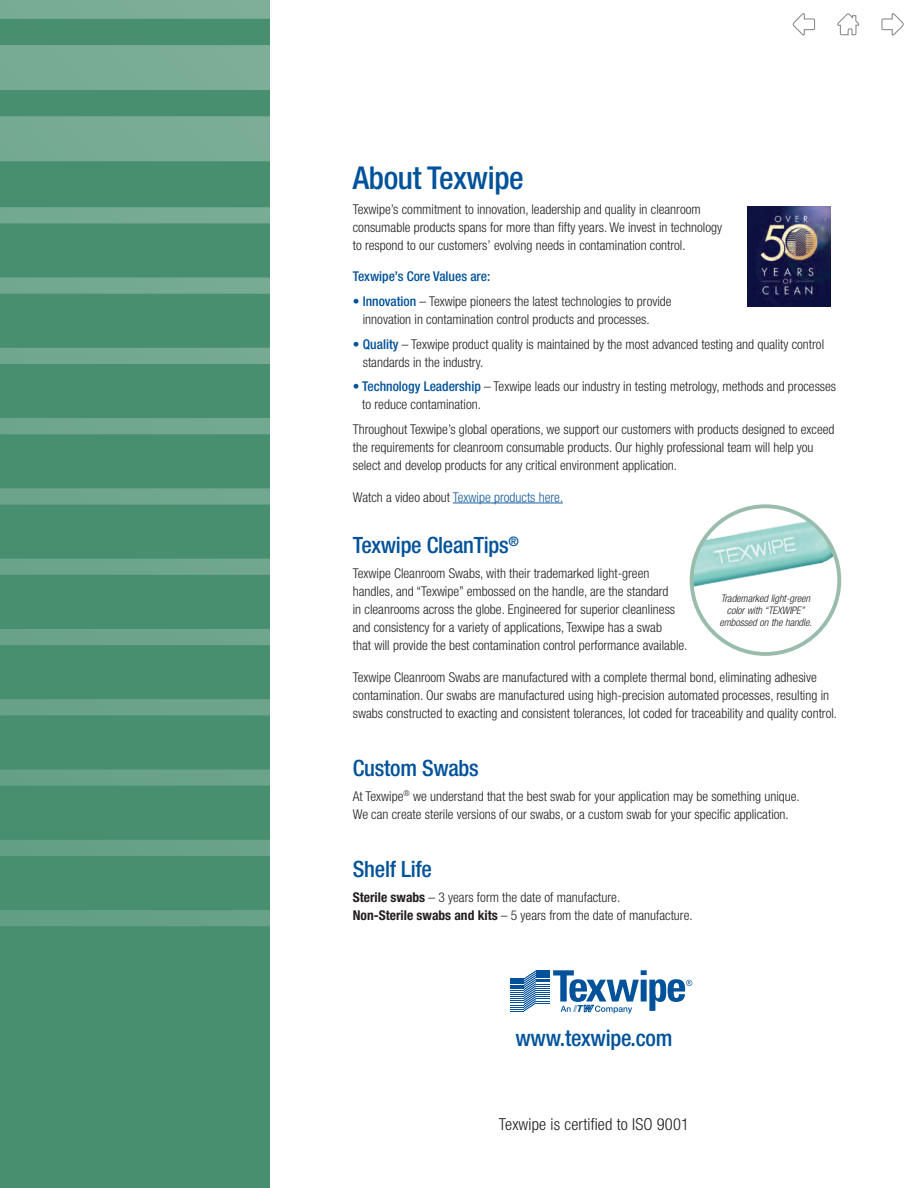
<style>
.page{position:relative;width:918px;height:1188px;background:#fff}
.page>*{position:absolute;margin:0;border:0;box-sizing:border-box;transform-origin:0 0}
.t1{font:500 condensed 31.5px "Helvetica Neue";letter-spacing:-.01em;color:#01529a}
.t2{font:500 condensed 22.5px "Helvetica Neue";letter-spacing:-.01em;color:#01529a}
.t3{font:300 condensed 16.5px "Helvetica Neue";letter-spacing:.01em;color:#231f20}
.t4{font:300 condensed 13.5px/18px "Helvetica Neue";color:#231f20}
.t5{font:300 condensed 13.5px "Helvetica Neue";color:#175d9e}
.t6{font:500 condensed 13.5px "Helvetica Neue";color:#01529a}
.t7{font:italic 300 condensed 10.35px/12px "Helvetica Neue";letter-spacing:-.005em;color:#231f20;text-align:center}
.s1{font-weight:500;color:#01529a}
.s2{color:#231f20}
.s3{font-weight:700}
</style>
<div class="page">
<svg style="left:0;top:0;width:270px;height:1188px;background:#529477"></svg>
<svg style="left:510px;top:970px;width:182px;height:44px"></svg>
<hr style="left:453px;top:503px;width:110px;height:1px;background:#175d9e">
<img style="left:748px;top:207px;width:82px;height:100px">
<svg style="left:792px;top:13px;width:23px;height:22px"></svg>
<svg style="left:837px;top:13px;width:23px;height:23px"></svg>
<svg style="left:881px;top:13px;width:23px;height:22px"></svg>
<img style="left:692px;top:506px;width:147px;height:148px;border-radius:74px">
<div style="left:690px;top:504px;width:151px;height:152px;border:4px solid #99bdac;border-radius:50%"></div>
<h1 class="t1" style="left:353px;top:159px;width:172px">About Texwipe</h1>
<p class="t4" style="left:353px;top:200px;width:371px">Texwipe’s commitment to innovation, leadership and quality in cleanroom consumable products spans for more than fifty years. We invest in technology to respond to our customers’ evolving needs in contamination control.</p>
<p class="t6" style="left:353px;top:268px;width:139px">Texwipe’s Core Values are:</p>
<p class="t4" style="left:363px;top:292px;width:310px;text-indent:-10px"><span class="s1">• Innovation</span> – Texwipe pioneers the latest technologies to provide innovation in contamination control products and processes.</p>
<p class="t4" style="left:363px;top:335px;width:463px;text-indent:-10px"><span class="s1">• Quality</span> – Texwipe product quality is maintained by the most advanced testing and quality control standards in the industry.</p>
<p class="t4" style="left:362px;top:377px;width:475px;text-indent:-9px"><span class="s1">• Technology Leadership</span> – Texwipe leads our industry in testing metrology, methods and processes to reduce contamination.</p>
<p class="t4" style="left:353px;top:420px;width:483px">Throughout Texwipe’s global operations, we support our customers with products designed to exceed the requirements for cleanroom consumable products. Our highly professional team will help you select and develop products for any critical environment application.</p>
<p class="t5" style="left:353px;top:489px;width:212px"><span class="s2">Watch a video about</span> Texwipe products here.</p>
<h2 class="t2" style="left:353px;top:532px;width:168px">Texwipe CleanTips<sup>®</sup></h2>
<p class="t4" style="left:353px;top:564px;width:336px">Texwipe Cleanroom Swabs, with their trademarked light-green handles, and “Texwipe” embossed on the handle, are the standard<br>in cleanrooms across the globe. Engineered for superior cleanliness and consistency for a variety of applications, Texwipe has a swab<br>that will provide the best contamination control performance available.</p>
<p class="t4" style="left:353px;top:668px;width:486px">Texwipe Cleanroom Swabs are manufactured with a complete thermal bond, eliminating adhesive contamination. Our swabs are manufactured using high-precision automated processes, resulting in swabs constructed to exacting and consistent tolerances, lot coded for traceability and quality control.</p>
<h2 class="t2" style="left:353px;top:755px;width:127px">Custom Swabs</h2>
<p class="t4" style="left:353px;top:787px;width:449px">At Texwipe<sup>®</sup> we understand that the best swab for your application may be something unique.<br>We can create sterile versions of our swabs, or a custom swab for your specific application.</p>
<h2 class="t2" style="left:353px;top:856px;width:81px">Shelf Life</h2>
<p class="t4" style="left:353px;top:888px;width:341px"><span class="s3">Sterile swabs</span> – 3 years form the date of manufacture.<br><span class="s3">Non-Sterile swabs and kits</span> – 5 years from the date of manufacture.</p>
<p class="t7" style="left:719px;top:593px;width:94px">Trademarked light-green color with “TEXWIPE” embossed on the handle.</p>
<h2 class="t2" style="left:515px;top:1025px;width:159px">www.texwipe.com</h2>
<p class="t3" style="left:499px;top:1115px;width:192px">Texwipe is certified to ISO 9001</p>
</div>
